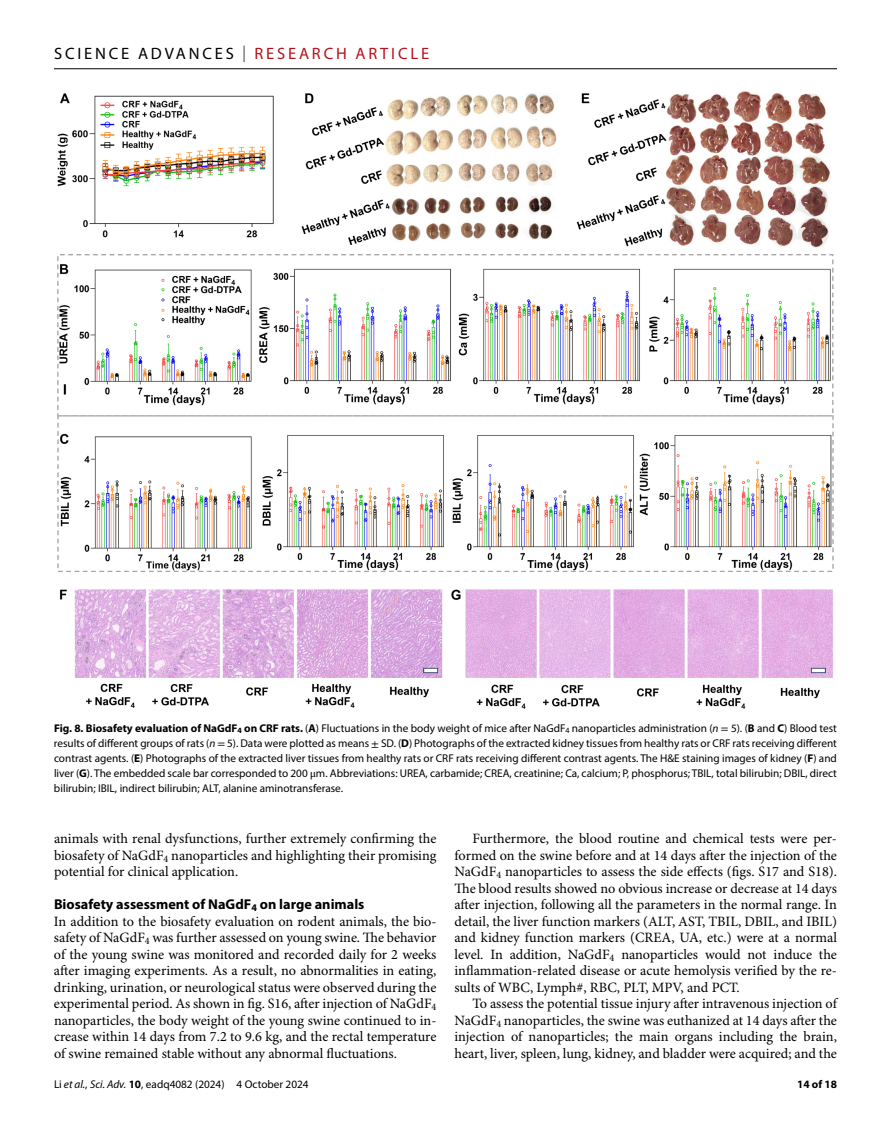
<style>
.page{position:relative;width:891px;height:1134px;background:#fff}
.page>*{position:absolute;margin:0;border:0;box-sizing:border-box;transform-origin:0 0}
.t1{font:16.5px "Myriad Pro";letter-spacing:.17em;color:#000}
.t2{font:14.25px/16.5px "Minion Pro";color:#000;text-align:justify}
.t3{font:700 14.25px "Myriad Pro";color:#000}
.t4{font:11.25px/15px "Myriad Pro";color:#000;text-align:justify}
.t5{font:700 11.25px "Myriad Pro";color:#000}
.s1{font-weight:300}
.s2{color:#b5121b}
.s3{font-weight:700}
.s4{font-style:italic}
.s5{font-family:"STIX"}
</style>
<div class="page">
<hr style="left:54px;top:68px;width:783px;height:1px;background:#000">
<img style="left:57px;top:91px;width:777px;height:618px">
<p class="t1" style="left:54px;top:44px;width:376px">Science Adva nces <span class="s1">|</span> <span class="s2">Resear ch Ar ticl e</span></p>
<p class="t4" style="left:54px;top:720px;width:785px"><span class="s3">Fig. 8. Biosafety evaluation of NaGdF</span><sub>4</sub> <span class="s3">on CRF rats.</span> (<span class="s3">A</span>) Fluctuations in the body weight of mice after NaGdF<sub>4</sub> nanoparticles administration (<span class="s4">n</span> <span class="s5">=</span> 5). (<span class="s3">B</span> and <span class="s3">C</span>) Blood test results of different groups of rats (<span class="s4">n</span> <span class="s5">=</span> 5). Data were plotted as means <span class="s5">±</span> SD. (<span class="s3">D</span>) Photographs of the extracted kidney tissues from healthy rats or CRF rats receiving different contrast agents. (<span class="s3">E</span>) Photographs of the extracted liver tissues from healthy rats or CRF rats receiving different contrast agents. The H&amp;E staining images of kidney (<span class="s3">F</span>) and liver (<span class="s3">G</span>). The embedded scale bar corresponded to 200 <span class="s5">μ</span>m. Abbreviations: UREA, carbamide; CREA, creatinine; Ca, calcium; P, phosphorus; TBIL, total bilirubin; DBIL, direct bilirubin; IBIL, indirect bilirubin; ALT, alanine aminotransferase.</p>
<p class="t2" style="left:54px;top:831px;width:384px">animals with renal dysfunctions, further extremely confirming the biosafety of NaGdF<sub>4</sub> nanoparticles and highlighting their promising potential for clinical application.</p>
<p class="t3" style="left:54px;top:895px;width:312px">Biosafety assessment of NaGdF<sub>4</sub> on large animals</p>
<p class="t2" style="left:54px;top:913px;width:384px">In addition to the biosafety evaluation on rodent animals, the bio&shy;safety of NaGdF<sub>4</sub> was further assessed on young swine. The behavior of the young swine was monitored and recorded daily for 2 weeks after imaging experiments. As a result, no abnormalities in eating, drinking, urination, or neurological status were observed during the experimental period. As shown in fig. S16, after injection of NaGdF<sub>4 </sub>nanoparticles, the body weight of the young swine continued to in&shy;crease within 14 days from 7.2 to 9.6 kg, and the rectal temperature of swine remained stable without any abnormal fluctuations.</p>
<p class="t4" style="left:54px;top:1076px;width:256px">Li <span class="s4">et al.</span>, <span class="s4">Sci. Adv.</span> <span class="s3">10</span>, eadq4082 (2024) 4 October 2024</p>
<p class="t2" style="left:454px;top:831px;width:384px;text-indent:18px">Furthermore, the blood routine and chemical tests were per&shy;formed on the swine before and at 14 days after the injection of the NaGdF<sub>4</sub> nanoparticles to assess the side effects (figs. S17 and S18).<br>The blood results showed no obvious increase or decrease at 14 days after injection, following all the parameters in the normal range. In detail, the liver function markers (ALT, AST, TBIL, DBIL, and IBIL) and kidney function markers (CREA, UA, etc.) were at a normal level. In addition, NaGdF<sub>4</sub> nanoparticles would not induce the inflammation-related disease or acute hemolysis verified by the re&shy;sults of WBC, Lymph#, RBC, PLT, MPV, and PCT.</p>
<p class="t2" style="left:454px;top:996px;width:384px;text-indent:18px">To assess the potential tissue injury after intravenous injection of NaGdF<sub>4</sub> nanoparticles, the swine was euthanized at 14 days after the injection of nanoparticles; the main organs including the brain, heart, liver, spleen, lung, kidney, and bladder were acquired; and the</p>
<p class="t5" style="left:797px;top:1076px;width:41px">14 of 18</p>
</div>
